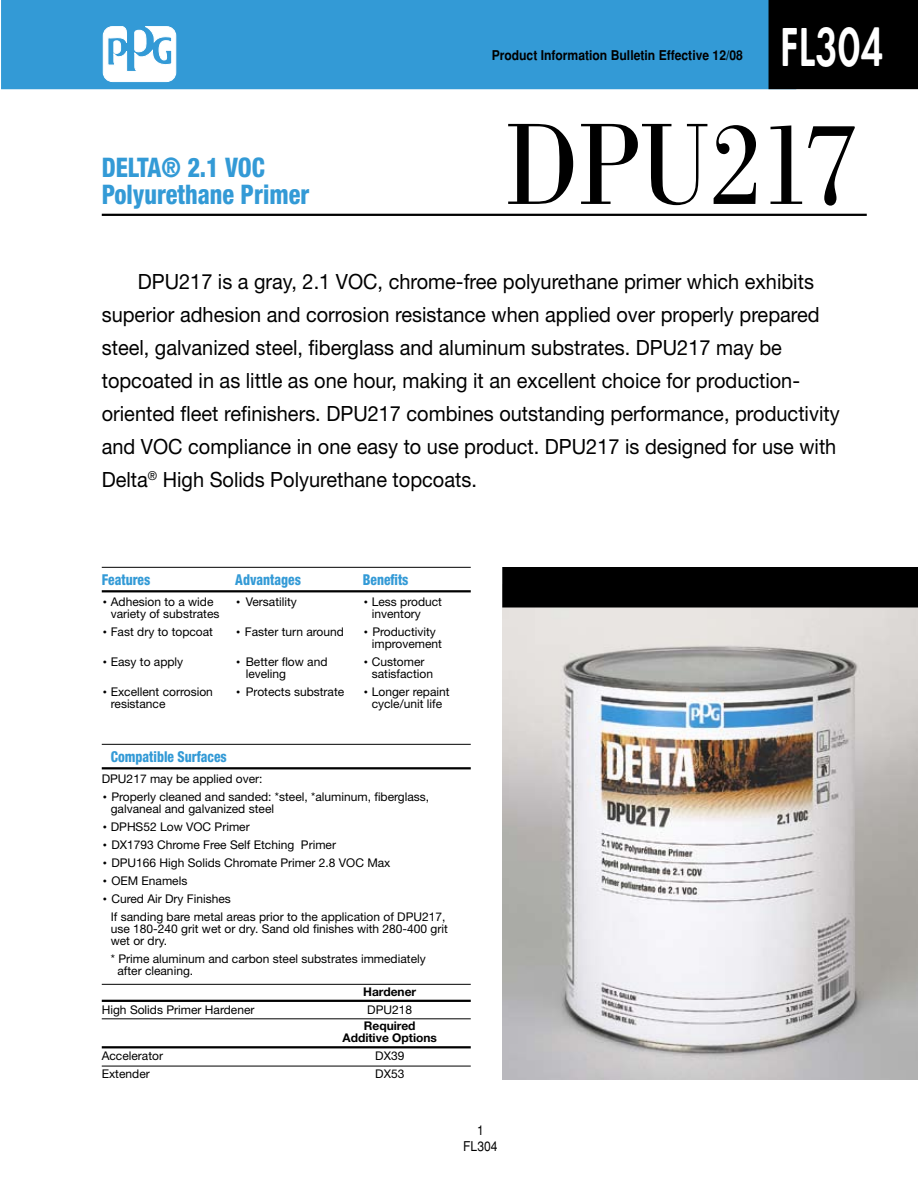
<style>
.page{position:relative;width:918px;height:1188px;background:#fff}
.page>*{position:absolute;margin:0;border:0;box-sizing:border-box;transform-origin:0 0}
.t1{font:120px "Bodoni Antiqua T";color:#000;scale:.9 1}
.t2{font:57px "Futura T Demi Ro 1";color:#fff;scale:.7 1}
.t3{font:800 condensed 27px/27px "Helvetica Neue";color:#339ad6;scale:.9 1}
.t4{font:21px/33px "Helvetica Neue";color:#000;scale:.95 1}
.t5{font:800 condensed 15px "Helvetica Neue";color:#339ad6;scale:.9 1}
.t6{font:700 13.5px "Helvetica";color:#000;scale:.9 1}
.t7{font:13.5px/16.2px "Helvetica";color:#000;text-align:center;scale:.9 1}
.t8{font:12px/18px "Helvetica Neue";color:#000}
.t9{font:700 12px/12px "Helvetica Neue";color:#000;text-align:center}
.s1{font-size:22.5px}
</style>
<div class="page">
<img style="left:502px;top:608px;width:416px;height:472px">
<hr style="left:102px;top:214px;width:765px;height:2px;background:#000">
<hr style="left:102px;top:567px;width:369px;height:1px;background:#000">
<hr style="left:102px;top:590px;width:369px;height:2px;background:#000">
<hr style="left:102px;top:744px;width:369px;height:1px;background:#000">
<hr style="left:102px;top:767px;width:369px;height:2px;background:#000">
<hr style="left:102px;top:984px;width:369px;height:1px;background:#000">
<hr style="left:102px;top:1000px;width:369px;height:2px;background:#000">
<hr style="left:102px;top:1018px;width:369px;height:1px;background:#000">
<hr style="left:102px;top:1046px;width:369px;height:2px;background:#000">
<hr style="left:102px;top:1066px;width:369px;height:1px;background:#000">
<div style="left:1px;top:0;width:768px;height:89px;background:#339ad6"></div>
<svg style="left:103px;top:26px;width:73px;height:56px"></svg>
<div style="left:769px;top:0;width:149px;height:89px;background:#000"></div>
<div style="left:502px;top:567px;width:416px;height:41px;background:#000"></div>
<h3 class="t3" style="left:102px;top:153px;width:232px">DELTA® 2.1 VOC<br>Polyurethane Primer</h3>
<p class="t6" style="left:492px;top:47px;width:281px">Product Information Bulletin Effective 12/08</p>
<h2 class="t2" style="left:780px;top:13px;width:149px">FL304</h2>
<h1 class="t1" style="left:505px;top:94px;width:394px">DPU217</h1>
<p class="t4" style="left:102px;top:265px;width:778px;text-indent:36px">DPU217 is a gray, 2.1 VOC, chrome-free polyurethane primer which exhibits superior adhesion and corrosion resistance when applied over properly prepared steel, galvanized steel, fiberglass and aluminum substrates. DPU217 may be topcoated in as little as one hour, making it an excellent choice for production&shy;oriented fleet refinishers. DPU217 combines outstanding performance, productivity and VOC compliance in one easy to use product. DPU217 is designed for use with Delta<sup>®</sup> High Solids Polyurethane topcoats.</p>
<p class="t5" style="left:102px;top:570px;width:55px">Features</p>
<p class="t5" style="left:235px;top:570px;width:74px">Advantages</p>
<p class="t5" style="left:363px;top:570px;width:52px">Benefits</p>
<p class="t8" style="left:102px;top:592px;width:197px"><span class="s1">·</span> Adhesion to a wide <span class="s1">·</span> Versatility</p>
<p class="t8" style="left:363px;top:592px;width:81px"><span class="s1">·</span> Less product</p>
<p class="t8" style="left:111px;top:604px;width:110px">variety of substrates</p>
<p class="t8" style="left:102px;top:604px;width:336px;text-indent:270px">inventory<br><span class="s1">·</span> Fast dry to topcoat <span class="s1">·</span> Faster turn around <span class="s1">·</span> Productivity</p>
<p class="t8" style="left:372px;top:634px;width:72px">improvement</p>
<p class="t8" style="left:102px;top:652px;width:83px"><span class="s1">·</span> Easy to apply</p>
<p class="t8" style="left:235px;top:652px;width:94px"><span class="s1">·</span> Better flow and</p>
<p class="t8" style="left:363px;top:652px;width:63px"><span class="s1">·</span> Customer</p>
<p class="t8" style="left:246px;top:664px;width:42px">leveling</p>
<p class="t8" style="left:102px;top:664px;width:349px;text-indent:270px">satisfaction<br><span class="s1">·</span> Excellent corrosion <span class="s1">·</span> Protects substrate <span class="s1">·</span> Longer repaint</p>
<p class="t8" style="left:111px;top:694px;width:56px">resistance</p>
<p class="t8" style="left:372px;top:694px;width:72px">cycle/unit life</p>
<p class="t5" style="left:111px;top:747px;width:130px">Compatible Surfaces</p>
<p class="t8" style="left:102px;top:769px;width:329px">DPU217 may be applied over:<br><span class="s1">·</span> Properly cleaned and sanded: *steel, *aluminum, fiberglass,</p>
<p class="t8" style="left:102px;top:799px;width:290px;text-indent:9px">galvaneal and galvanized steel<br><span class="s1">·</span> DPHS52 Low VOC Primer<br><span class="s1">·</span> DX1793 Chrome Free Self Etching Primer<br><span class="s1">·</span> DPU166 High Solids Chromate Primer 2.8 VOC Max <span class="s1">·</span> OEM Enamels<br><span class="s1">·</span> Cured Air Dry Finishes</p>
<p class="t8" style="left:111px;top:910px;width:339px;line-height:12px">If sanding bare metal areas prior to the application of DPU217, use 180-240 grit wet or dry. Sand old finishes with 280-400 grit wet or dry.</p>
<p class="t8" style="left:117px;top:952px;width:310px;line-height:12px;text-indent:-7px">* Prime aluminum and carbon steel substrates immediately after cleaning.</p>
<p class="t9" style="left:363px;top:985px;width:55px">Hardener</p>
<p class="t8" style="left:102px;top:1000px;width:154px">High Solids Primer Hardener</p>
<p class="t8" style="left:367px;top:1000px;width:46px">DPU218</p>
<p class="t9" style="left:342px;top:1020px;width:96px">Required<br>Additive Options</p>
<p class="t8" style="left:102px;top:1047px;width:63px">Accelerator</p>
<p class="t8" style="left:375px;top:1047px;width:31px">DX39</p>
<p class="t8" style="left:102px;top:1065px;width:49px">Extender</p>
<p class="t8" style="left:375px;top:1065px;width:31px">DX53</p>
<p class="t7" style="left:463px;top:1122px;width:40px">1<br>FL304</p>
</div>
